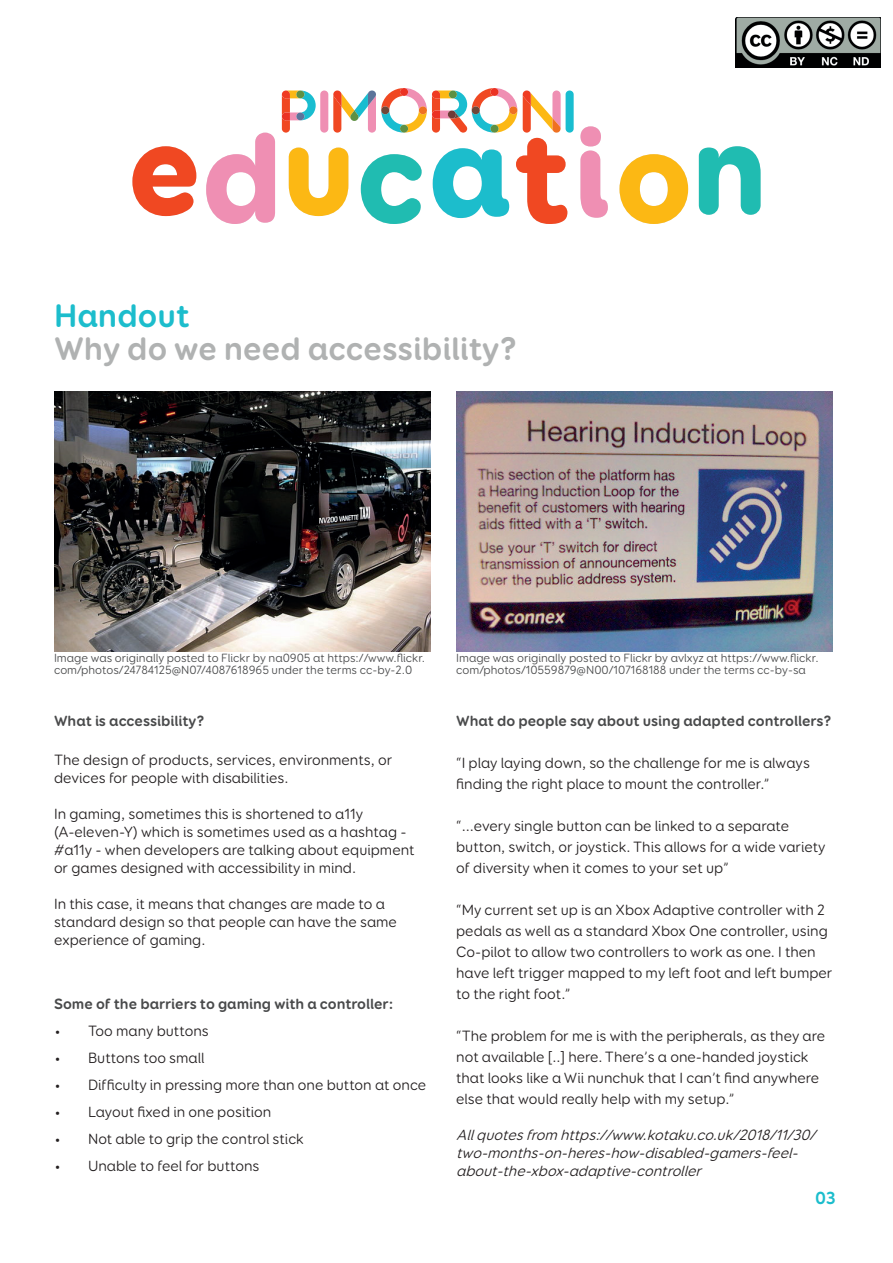
<style>
.page{position:relative;width:893px;height:1263px;background:#fff}
.page>*{position:absolute;margin:0;border:0;box-sizing:border-box;transform-origin:0 0}
.t1{font:700 33px "Booster Next FY";color:#b0b2b2}
.t2{font:700 33px "Booster Next FY";color:#1cbdcc}
.t3{font:700 17.7px "Booster Next FY";color:#1cbdcc}
.t4{font:15px/21px "Booster Next FY";color:#231f20}
.t5{font:italic 15px/18px "Booster Next FY";color:#231f20}
.t6{font:700 15px "Booster Next FY";color:#494a4b}
.t7{font:12px/12px "Booster Next FY";color:#494a4b}
</style>
<div class="page">
<svg style="left:699px;top:146px;width:62px;height:69px"></svg>
<svg style="left:619px;top:154px;width:69px;height:70px"></svg>
<svg style="left:580px;top:126px;width:28px;height:92px"></svg>
<svg style="left:206px;top:133px;width:69px;height:91px"></svg>
<svg style="left:132px;top:146px;width:64px;height:70px"></svg>
<svg style="left:282px;top:88px;width:285px;height:136px"></svg>
<div style="left:509px;top:106px;width:8px;height:8px;background:#ef7122;border-radius:50%"></div>
<div style="left:566px;top:91px;width:8px;height:42px;background:#19bdd0;border-radius:4px"></div>
<img style="left:54px;top:391px;width:377px;height:261px">
<img style="left:456px;top:391px;width:377px;height:261px">
<img style="left:736px;top:17px;width:145px;height:51px">
<h1 class="t2" style="left:54px;top:295px;width:137px">Handout</h1>
<h1 class="t1" style="left:54px;top:328px;width:465px">Why do we need accessibility?</h1>
<p class="t7" style="left:54px;top:652px;width:373px">Image was originally posted to Flickr by na0905 at https://www.flickr. com/photos/24784125@N07/4087618965 under the terms cc-by-2.0</p>
<p class="t7" style="left:456px;top:652px;width:364px">Image was originally posted to Flickr by avlxyz at https://www.flickr. com/photos/10559879@N00/107168188 under the terms cc-by-sa</p>
<p class="t6" style="left:456px;top:712px;width:377px">What do people say about using adapted controllers?</p>
<p class="t4" style="left:456px;top:753px;width:355px">“I play laying down, so the challenge for me is always finding the right place to mount the controller.”</p>
<p class="t4" style="left:456px;top:816px;width:371px">“...every single button can be linked to a separate button, switch, or joystick. This allows for a wide variety of diversity when it comes to your set up”</p>
<p class="t4" style="left:456px;top:900px;width:378px">“My current set up is an Xbox Adaptive controller with 2 pedals as well as a standard Xbox One controller, using Co-pilot to allow two controllers to work as one. I then have left trigger mapped to my left foot and left bumper to the right foot.”</p>
<p class="t4" style="left:456px;top:1026px;width:370px">“The problem for me is with the peripherals, as they are not available [..] here. There’s a one-handed joystick that looks like a Wii nunchuk that I can’t find anywhere else that would really help with my setup.”</p>
<p class="t5" style="left:456px;top:1126px;width:366px">Allquotesfrom https://www.kotaku.co.uk/2018/11/30/ two-months-on-heres-how-disabled-gamers-feel&shy;about-the-xbox-adaptive-controller</p>
<p class="t6" style="left:54px;top:712px;width:152px">What is accessibility?</p>
<p class="t4" style="left:54px;top:751px;width:340px;line-height:18px">The design of products, services, environments, or devices for people with disabilities.</p>
<p class="t4" style="left:54px;top:805px;width:362px;line-height:18px">In gaming, sometimes this is shortened to a11y (A-eleven-Y) which is sometimes used as a hashtag - #a11y - when developers are talking about equipment or games designed with accessibility in mind.</p>
<p class="t4" style="left:54px;top:895px;width:344px;line-height:18px">In this case, it means that changes are made to a standard design so that people can have the same experience of gaming.</p>
<p class="t6" style="left:54px;top:995px;width:341px">Some of the barriers to gaming with a controller:</p>
<p class="t4" style="left:54px;top:1021px;width:156px">• Too many buttons</p>
<p class="t4" style="left:54px;top:1048px;width:152px">• Buttons too small</p>
<p class="t4" style="left:54px;top:1075px;width:374px">• Difficulty in pressing more than one button at once</p>
<p class="t4" style="left:54px;top:1102px;width:219px">• Layout fixed in one position</p>
<p class="t4" style="left:54px;top:1129px;width:251px">• Not able to grip the control stick</p>
<p class="t4" style="left:54px;top:1156px;width:207px">• Unable to feel for buttons</p>
<p class="t3" style="left:815px;top:1187px;width:22px">03</p>
</div>
